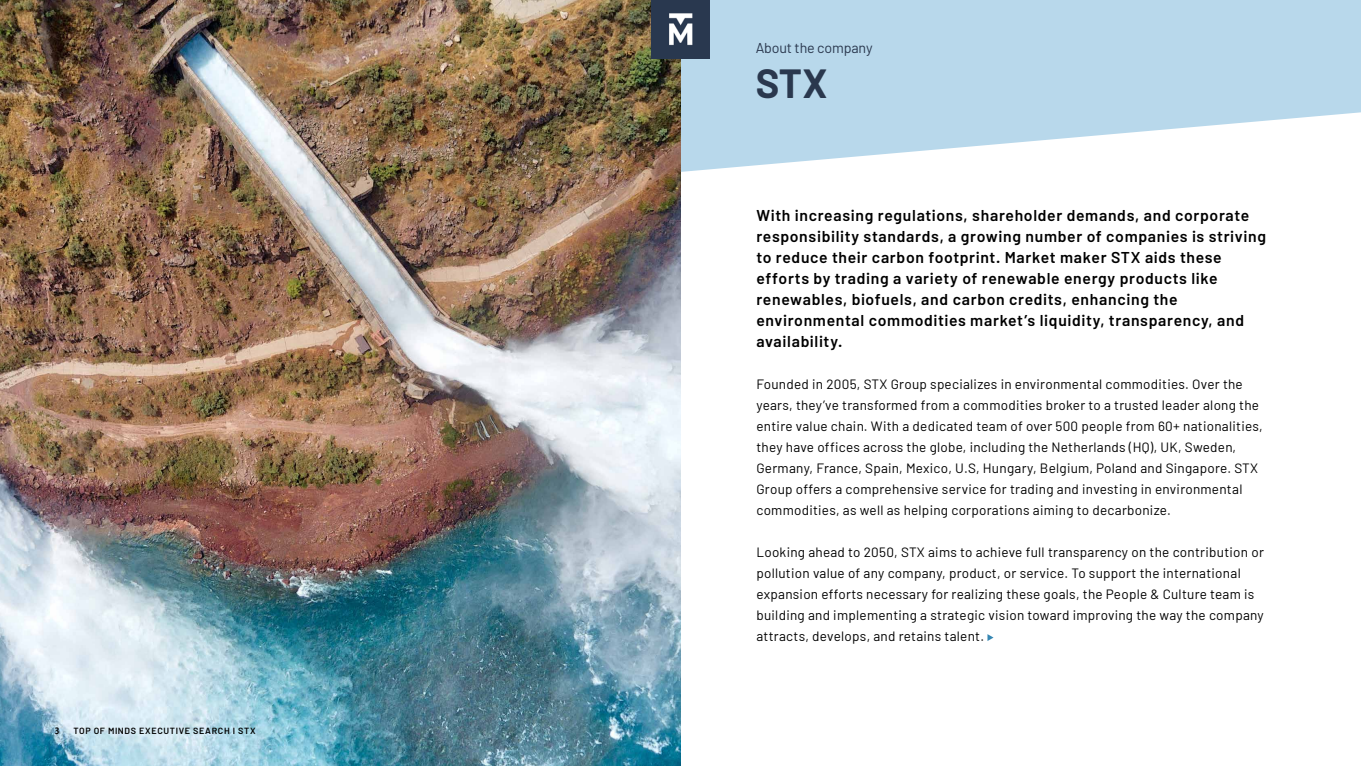
<style>
.page{position:relative;width:1361px;height:766px;background:#fff}
.page>*{position:absolute;margin:0;border:0;box-sizing:border-box;transform-origin:0 0}
.t1{font:700 39.75px "Barlow";color:#2a384e}
.t2{font:600 15.75px/21px "Barlow";letter-spacing:.04em;color:#000}
.t3{font:14.25px "Barlow";letter-spacing:-.01em;color:#2a384e}
.t4{font:13.5px/21px "Barlow";letter-spacing:.02em;color:#000}
.t5{font:600 9px "Barlow";letter-spacing:.07em;color:#000}
.t6{font:700 condensed 9px "Open Sans";color:#000}
</style>
<div class="page">
<svg style="left:680px;top:0;width:681px;height:231px;fill:#b8d8eb"></svg>
<img style="left:0;top:0;width:680px;height:765px">
<svg style="left:987px;top:634px;width:6px;height:6px"></svg>
<img style="left:651px;top:0;width:58px;height:58px">
<p class="t6" style="left:55px;top:724px;width:6px">3</p>
<p class="t5" style="left:73px;top:725px;width:184px">TOP OF MINDS EXECUTIVE SEARCH I STX</p>
<p class="t3" style="left:755px;top:37px;width:118px">About the company</p>
<h1 class="t1" style="left:755px;top:54px;width:73px">STX</h1>
<p class="t2" style="left:756px;top:204px;width:511px">With increasing regulations, shareholder demands, and corporate responsibility standards, a growing number of companies is striving to reduce their carbon footprint. Market maker STX aids these efforts by trading a variety of renewable energy products like renewables, biofuels, and carbon credits, enhancing the environmental commodities market’s liquidity, transparency, and availability.</p>
<p class="t4" style="left:756px;top:372px;width:508px">Founded in 2005, STX Group specializes in environmental commodities. Over the years, they’ve transformed from a commodities broker to a trusted leader along the entire value chain. With a dedicated team of over 500 people from 60+ nationalities, they have offices across the globe, including the Netherlands (HQ), UK, Sweden, Germany, France, Spain, Mexico, U.S, Hungary, Belgium, Poland and Singapore. STX Group offers a comprehensive service for trading and investing in environmental commodities, as well as helping corporations aiming to decarbonize.</p>
<p class="t4" style="left:756px;top:540px;width:509px">Looking ahead to 2050, STX aims to achieve full transparency on the contribution or pollution value of any company, product, or service. To support the international expansion efforts necessary for realizing these goals, the People &amp; Culture team is building and implementing a strategic vision toward improving the way the company attracts, develops, and retains talent.</p>
</div>
